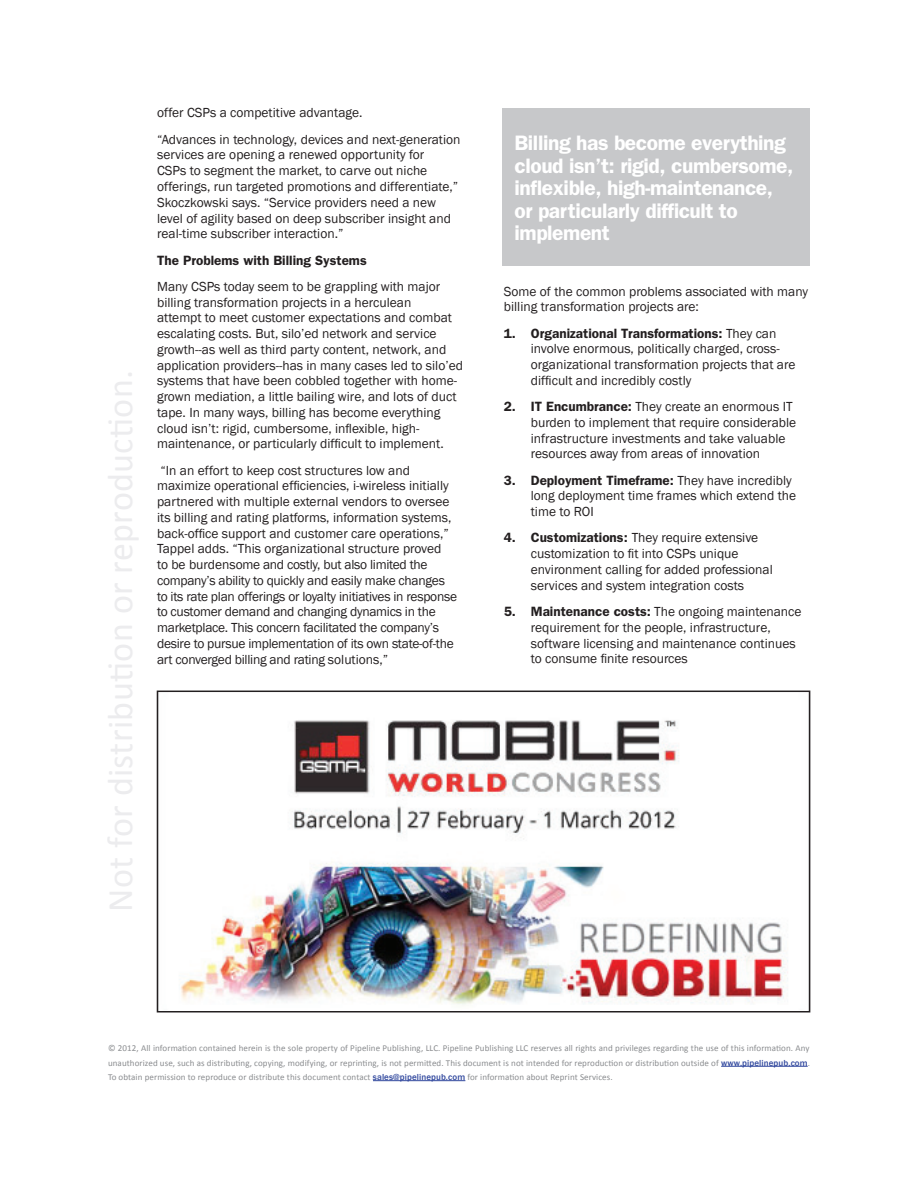
<style>
.page{position:relative;width:918px;height:1188px;background:#fff}
.page>*{position:absolute;margin:0;border:0;box-sizing:border-box;transform-origin:0 0}
.t1{font:600 21px/22.5px "Franklin Gothic";letter-spacing:-.02em;color:#fff}
.t2{font:13.5px/15.8px "Franklin Gothic";color:#231f20}
.t3{font:13.5px/15.8px "Franklin Gothic";letter-spacing:-.02em;color:#231f20}
.t4{font:600 13.5px "Franklin Gothic";color:#231f20}
.t5{font:9px/14.4px "Calibri";letter-spacing:.01em;color:#8a8c8f;text-align:justify}
.s1{font-weight:600}
.s2{font-family:"Franklin Gothic";font-weight:500;color:#31489e}
</style>
<div class="page">
<hr style="left:721px;top:1066px;width:87px;height:1px;background:#31489e">
<hr style="left:373px;top:1080px;width:92px;height:1px;background:#31489e">
<div style="left:502px;top:108px;width:308px;height:158px;background:#c7c8ca"></div>
<img style="left:181px;top:720px;width:607px;height:285px">
<div style="left:157px;top:691px;width:653px;height:321px;border:2px solid #231f20"></div>
<p class="t2" style="left:157px;top:100px;width:305px;line-height:26.2px">offer CSPs a competitive advantage.<br>“Advances in technology, devices and next-generation</p>
<p class="t2" style="left:157px;top:147px;width:303px">services are opening a renewed opportunity for<br>CSPs to segment the market, to carve out niche offerings, run targeted promotions and differentiate,” Skoczkowski says. “Service providers need a new level of agility based on deep subscriber insight and real-time subscriber interaction.”</p>
<p class="t4" style="left:157px;top:252px;width:211px">The Problems with Billing Systems</p>
<p class="t2" style="left:157px;top:279px;width:308px">Many CSPs today seem to be grappling with major billing transformation projects in a herculean<br>attempt to meet customer expectations and combat escalating costs. But, silo’ed network and service growth--as well as third party content, network, and application providers--has in many cases led to silo’ed systems that have been cobbled together with home&shy;grown mediation, a little bailing wire, and lots of duct tape. In many ways, billing has become everything cloud isn’t: rigid, cumbersome, inflexible, high&shy;maintenance, or particularly difficult to implement.</p>
<p class="t3" style="left:157px;top:463px;width:302px">“In an effort to keep cost structures low and maximize operational efficiencies, i-wireless initially partnered with multiple external vendors to oversee its billing and rating platforms, information systems, back-office support and customer care operations,” Tappel adds. “This organizational structure proved<br>to be burdensome and costly, but also limited the company’s ability to quickly and easily make changes to its rate plan offerings or loyalty initiatives in response to customer demand and changing dynamics in the marketplace. This concern facilitated the company’s desire to pursue implementation of its own state-of-the art converged billing and rating solutions,”</p>
<h1 class="t1" style="left:514px;top:131px;width:280px">Billing has become everything cloud isn’t: rigid, cumbersome, inflexible, high-maintenance, or particularly difficult to implement</h1>
<p class="t2" style="left:504px;top:283px;width:306px">Some of the common problems associated with many billing transformation projects are:</p>
<p class="t2" style="left:531px;top:325px;width:266px;text-indent:-27px"><span class="s1">1. Organizational Transformations:</span> They can involve enormous, politically charged, cross&shy;organizational transformation projects that are difficult and incredibly costly</p>
<p class="t2" style="left:531px;top:399px;width:267px;text-indent:-27px"><span class="s1">2. IT Encumbrance:</span> They create an enormous IT burden to implement that require considerable infrastructure investments and take valuable resources away from areas of innovation</p>
<p class="t2" style="left:531px;top:473px;width:267px;text-indent:-27px"><span class="s1">3. Deployment Timeframe:</span> They have incredibly long deployment time frames which extend the time to ROI</p>
<p class="t2" style="left:531px;top:530px;width:243px;text-indent:-27px"><span class="s1">4. Customizations:</span> They require extensive customization to fit into CSPs unique environment calling for added professional services and system integration costs</p>
<p class="t2" style="left:531px;top:604px;width:272px;text-indent:-27px"><span class="s1">5. Maintenance costs:</span> The ongoing maintenance requirement for the people, infrastructure, software licensing and maintenance continues to consume finite resources</p>
<p class="t5" style="left:108px;top:1041px;width:704px">© 2012, All information contained herein is the sole property of Pipeline Publishing, LLC. Pipeline Publishing LLC reserves all rights and privileges regarding the use of this information. Any unauthorized use, such as distributing, copying, modifying, or reprinting, is not permitted. This document is not intended for reproduction or distribution outside of <span class="s2">www.pipelinepub.com</span>.<br>To obtain permission to reproduce or distribute this document contact <span class="s2">sales@pipelinepub.com</span> for information about Reprint Services.</p>
</div>
